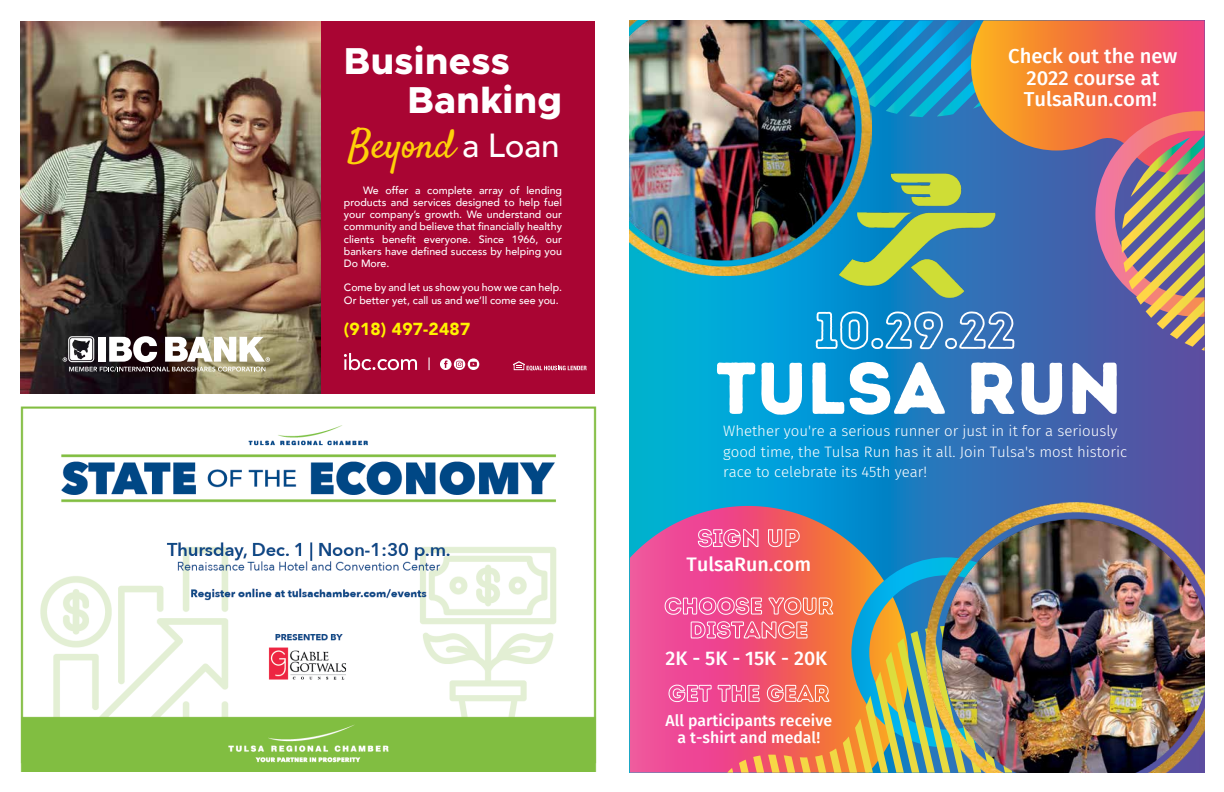
<style>
.page{position:relative;width:1224px;height:792px;background:#fff}
.page>*{position:absolute;margin:0;border:0;box-sizing:border-box;transform-origin:0 0}
.t1{font:73.1px "Intro Rust Base";color:#fff}
.t2{font:39.9px "Satisfy";letter-spacing:-.01em;color:#fed109}
.t3{font:800 37.6px/38.6px "Metropolis";letter-spacing:.01em;color:#fff}
.t4{font:500 20.2px/21.1px "Fira Sans";color:#fff;text-align:center}
.t5{font:500 19.6px "Fira Sans";color:#fff}
.t6{font:900 17.4px "Avenir";letter-spacing:.01em;color:#fff200}
.t7{font:500 15.9px/16.9px "Fira Sans";color:#fff;text-align:center}
.t8{font:300 15px/20.4px "Fira Sans";color:#fff}
.t9{font:500 10.6px/12.2px "Avenir";letter-spacing:-.005em;color:#fff;text-align:justify}
.s1{font-family:"Avenir";font-weight:500;font-size:33.3px;color:#fff}
</style>
<div class="page">
<svg style="left:630px;top:276px;width:575px;height:281px;background:#1b86c3"></svg>
<svg style="left:630px;top:506px;width:279px;height:267px;background:#c85d8e"></svg>
<svg style="left:851px;top:557px;width:75px;height:69px;background:#5b9499"></svg>
<svg style="left:727px;top:626px;width:199px;height:147px;background:#cd845f"></svg>
<img style="left:630px;top:20px;width:168px;height:256px">
<img style="left:926px;top:502px;width:279px;height:271px">
<svg style="left:697px;top:528px;width:103px;height:20px;background:#f27596"></svg>
<svg style="left:664px;top:597px;width:170px;height:18px;background:#f37c95"></svg>
<svg style="left:690px;top:621px;width:118px;height:18px;background:#f27b99"></svg>
<svg style="left:668px;top:684px;width:162px;height:19px;background:#f27993"></svg>
<img style="left:798px;top:20px;width:407px;height:331px">
<img style="left:20px;top:393px;width:577px;height:379px">
<div style="left:20px;top:21px;width:575px;height:372px;background:#a90533"></div>
<img style="left:20px;top:21px;width:300px;height:372px">
<svg style="left:63px;top:336px;width:207px;height:36px;background:#a19b94"></svg>
<svg style="left:344px;top:353px;width:73px;height:17px"></svg>
<svg style="left:440px;top:358px;width:39px;height:12px"></svg>
<svg style="left:429px;top:357px;width:1px;height:13px"></svg>
<svg style="left:513px;top:361px;width:74px;height:10px"></svg>
<h3 class="t3" style="left:407px;top:42px;width:156px;text-indent:-63px">Business<br>Banking</h3>
<h2 class="t2" style="left:348px;top:120px;width:213px">Beyond <span class="s1">a Loan</span></h2>
<p class="t9" style="left:344px;top:183px;width:220px;text-indent:19px">We offer a complete array of lending products and services designed to help fuel your company’s growth. We understand our community and believe that financially healthy clients benefit everyone. Since 1966, our bankers have defined success by helping you Do More.</p>
<p class="t9" style="left:344px;top:281px;width:220px">Come by and let us show you how we can help.<br>Or better yet, call us and we’ll come see you.</p>
<h3 class="t6" style="left:344px;top:314px;width:128px">(918) 497-2487</h3>
<h3 class="t4" style="left:1008px;top:45px;width:171px">Check out the new<br>2022 course at<br>TulsaRun.com!</h3>
<h1 class="t1" style="left:716px;top:342px;width:408px">TULSA RUN</h1>
<h3 class="t8" style="left:723px;top:421px;width:406px">Whether you're a serious runner or just in it for a seriously good time, the Tulsa Run has it all. Join Tulsa's most historic race to celebrate its 45th year!</h3>
<h3 class="t5" style="left:687px;top:548px;width:126px">TulsaRun.com</h3>
<h3 class="t5" style="left:666px;top:642px;width:163px">2K - 5K - 15K - 20K</h3>
<h3 class="t7" style="left:666px;top:711px;width:168px">All participants receive a t-shirt and medal!</h3>
</div>
